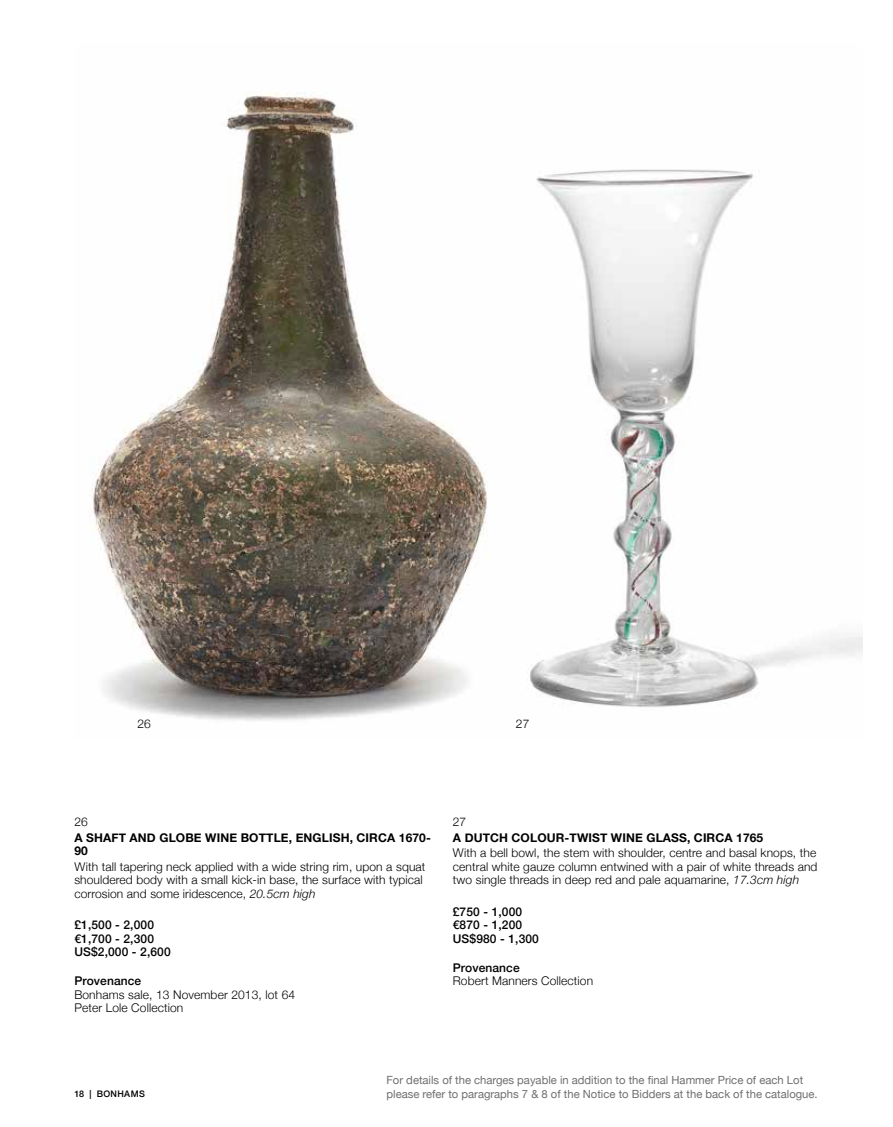
<style>
.page{position:relative;width:893px;height:1127px;background:#fff}
.page>*{position:absolute;margin:0;border:0;box-sizing:border-box;transform-origin:0 0}
.t1{font:300 12px/13.5px "Helvetica Neue";letter-spacing:.01em;color:#000}
.t2{font:500 12px/13.5px "Helvetica Neue";letter-spacing:.01em;color:#000}
.t3{font:700 12px/13.5px "Helvetica Neue";letter-spacing:.01em;color:#000}
.t4{font:11.25px/13.5px "Helvetica Neue";color:#6f6f6f}
.t5{font:500 9px "Helvetica Neue";letter-spacing:.035em;color:#000}
.s1{font-style:italic}
</style>
<div class="page">
<img style="left:89px;top:92px;width:773px;height:629px">
<p class="t1" style="left:137px;top:716px;width:15px">26</p>
<p class="t1" style="left:516px;top:716px;width:15px">27</p>
<p class="t1" style="left:74px;top:814px;width:15px">26</p>
<p class="t3" style="left:74px;top:831px;width:358px">A SHAFT AND GLOBE WINE BOTTLE, ENGLISH, CIRCA 1670-<br>90</p>
<p class="t1" style="left:74px;top:859px;width:353px">With tall tapering neck applied with a wide string rim, upon a squat shouldered body with a small kick-in base, the surface with typical corrosion and some iridescence, <span class="s1">20.5cm high</span></p>
<p class="t2" style="left:74px;top:917px;width:98px">£1,500 - 2,000 €1,700 - 2,300<br>US$2,000 - 2,600</p>
<p class="t2" style="left:74px;top:973px;width:68px">Provenance</p>
<p class="t1" style="left:74px;top:987px;width:222px">Bonhams sale, 13 November 2013, lot 64<br>Peter Lole Collection</p>
<p class="t1" style="left:453px;top:814px;width:15px">27</p>
<p class="t3" style="left:453px;top:831px;width:312px">A DUTCH COLOUR-TWIST WINE GLASS, CIRCA 1765</p>
<p class="t1" style="left:453px;top:845px;width:366px;text-align:justify">With a bell bowl, the stem with shoulder, centre and basal knops, the central white gauze column entwined with a pair of white threads and two single threads in deep red and pale aquamarine, <span class="s1">17.3cm high</span></p>
<p class="t2" style="left:453px;top:903px;width:88px">£750 - 1,000 €870 - 1,200<br>US$980 - 1,300</p>
<p class="t2" style="left:453px;top:959px;width:68px">Provenance</p>
<p class="t1" style="left:453px;top:973px;width:142px">Robert Manners Collection</p>
<p class="t5" style="left:74px;top:1087px;width:72px">18 | BONHAMS</p>
<p class="t4" style="left:387px;top:1074px;width:433px">For details of the charges payable in addition to the final Hammer Price of each Lot please refer to paragraphs 7 &amp; 8 of the Notice to Bidders at the back of the catalogue.</p>
</div>
